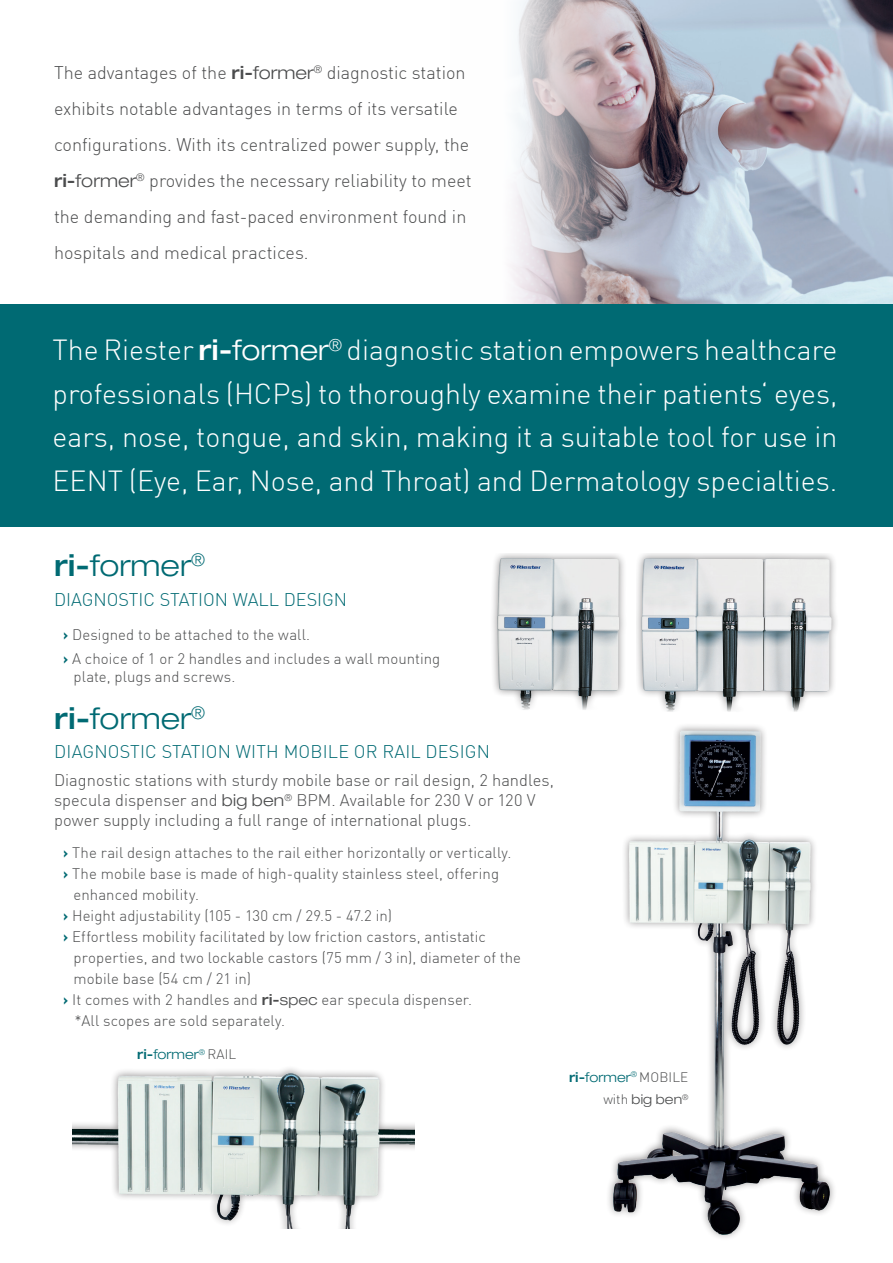
<style>
.page{position:relative;width:893px;height:1263px;background:#fff}
.page>*{position:absolute;margin:0;border:0;box-sizing:border-box;transform-origin:0 0}
.t1{font:300 expanded 30px "Helvetica Neue LT Pro";color:#006a73}
.t2{font:300 28.5px/43.5px "DIN Pro";color:#fff;text-align:justify}
.t3{font:300 18px/35.8px "DIN Pro";color:#4b4c4d}
.t4{font:300 18px "DIN Pro";color:#006a73}
.t5{font:300 16.5px/19.8px "DIN Pro";color:#4b4c4d}
.t6{font:300 15px/24.8px "DIN Pro";letter-spacing:.005em;color:#4b4c4d}
.t7{font:300 13.5px/22.5px "DIN Pro";color:#4b4c4d;text-align:right}
.t8{font:300 expanded 13.5px "Helvetica Neue LT Pro";color:#006a73}
.s1{font-family:"Helvetica Neue LT Pro";font-weight:500;font-stretch:expanded}
.s2{font-family:"Helvetica Neue LT Pro";font-stretch:expanded}
.s3{font-weight:500}
.s4{font-weight:700;color:#006a73}
.s5{font-family:"DIN Pro";font-stretch:normal;color:#4b4c4d}
.s6{font-family:"Helvetica Neue LT Pro";font-weight:500;font-stretch:expanded;color:#006a73}
.s7{font-family:"Helvetica Neue LT Pro";font-stretch:expanded;color:#006a73}
</style>
<div class="page">
<img style="left:510px;top:0;width:383px;height:304px">
<img style="left:608px;top:725px;width:226px;height:513px">
<div style="left:489px;top:553px;width:138px;height:157px;background:#231f20;opacity:.5"></div>
<img style="left:497px;top:558px;width:122px;height:152px">
<div style="left:637px;top:553px;width:202px;height:161px;background:#231f20;opacity:.5"></div>
<img style="left:642px;top:558px;width:190px;height:156px">
<img style="left:73px;top:1068px;width:342px;height:160px">
<div style="left:0;top:304px;width:893px;height:223px;background:#006a73"></div>
<p class="t3" style="left:54px;top:54px;width:419px">The advantages of the <span class="s1">ri-</span><span class="s2">former</span><sup>®</sup> diagnostic station exhibits notable advantages in terms of its versatile configurations. With its centralized power supply, the <span class="s1">ri-</span><span class="s2">former</span><sup>®</sup> provides the necessary reliability to meet the demanding and fast-paced environment found in hospitals and medical practices.</p>
<p class="t2" style="left:53px;top:326px;width:786px">The Riester <span class="s1">ri-</span><span class="s2">former</span><sup>®</sup> diagnostic station empowers healthcare professionals (HCPs) to thoroughly examine their patients‘ eyes, ears, nose, tongue, and skin, making it a suitable tool for use in EENT (Eye, Ear, Nose, and Throat) and Dermatology specialties.</p>
<h1 class="t1" style="left:54px;top:547px;width:153px"><span class="s3">ri-</span>former<sup>®</sup></h1>
<p class="t4" style="left:54px;top:586px;width:295px">DIAGNOSTIC STATION WALL DESIGN</p>
<p class="t6" style="left:63px;top:621px;width:379px"><span class="s4">›</span> Designed to be attached to the wall.<br><span class="s4">›</span> A choice of 1 or 2 handles and includes a wall mounting</p>
<p class="t6" style="left:74px;top:663px;width:163px">plate, plugs and screws.</p>
<h1 class="t1" style="left:54px;top:700px;width:153px"><span class="s3">ri-</span>former<sup>®</sup></h1>
<p class="t4" style="left:54px;top:738px;width:437px">DIAGNOSTIC STATION WITH MOBILE OR RAIL DESIGN</p>
<p class="t5" style="left:54px;top:769px;width:502px">Diagnostic stations with sturdy mobile base or rail design, 2 handles, specula dispenser and <span class="s2">big ben</span><sup>®</sup> BPM. Available for 230 V or 120 V power supply including a full range of international plugs.</p>
<p class="t6" style="left:63px;top:840px;width:450px"><span class="s4">›</span> The rail design attaches to the rail either horizontally or vertically.</p>
<p class="t6" style="left:63px;top:861px;width:437px"><span class="s4">›</span> The mobile base is made of high-quality stainless steel, offering</p>
<p class="t6" style="left:74px;top:882px;width:127px">enhanced mobility.</p>
<p class="t6" style="left:63px;top:903px;width:330px"><span class="s4">›</span> Height adjustability (105 - 130 cm / 29.5 - 47.2 in)</p>
<p class="t6" style="left:63px;top:924px;width:424px"><span class="s4">›</span> Effortless mobility facilitated by low friction castors, antistatic</p>
<p class="t6" style="left:74px;top:945px;width:449px">properties, and two lockable castors (75 mm / 3 in), diameter of the</p>
<p class="t6" style="left:74px;top:966px;width:179px">mobile base (54 cm / 21 in)</p>
<p class="t6" style="left:63px;top:987px;width:410px"><span class="s4">›</span> It comes with 2 handles and <span class="s1">ri-</span><span class="s2">spec</span> ear specula dispenser.</p>
<p class="t6" style="left:75px;top:1008px;width:212px">*All scopes are sold separately.</p>
<p class="t8" style="left:137px;top:1046px;width:101px"><span class="s3">ri-</span>former<sup>®</sup> <span class="s5">RAIL</span></p>
<p class="t7" style="left:569px;top:1065px;width:121px"><span class="s6">ri-</span><span class="s7">former</span><sup>®</sup> MOBILE with <span class="s2">big ben</span><sup>®</sup></p>
</div>
